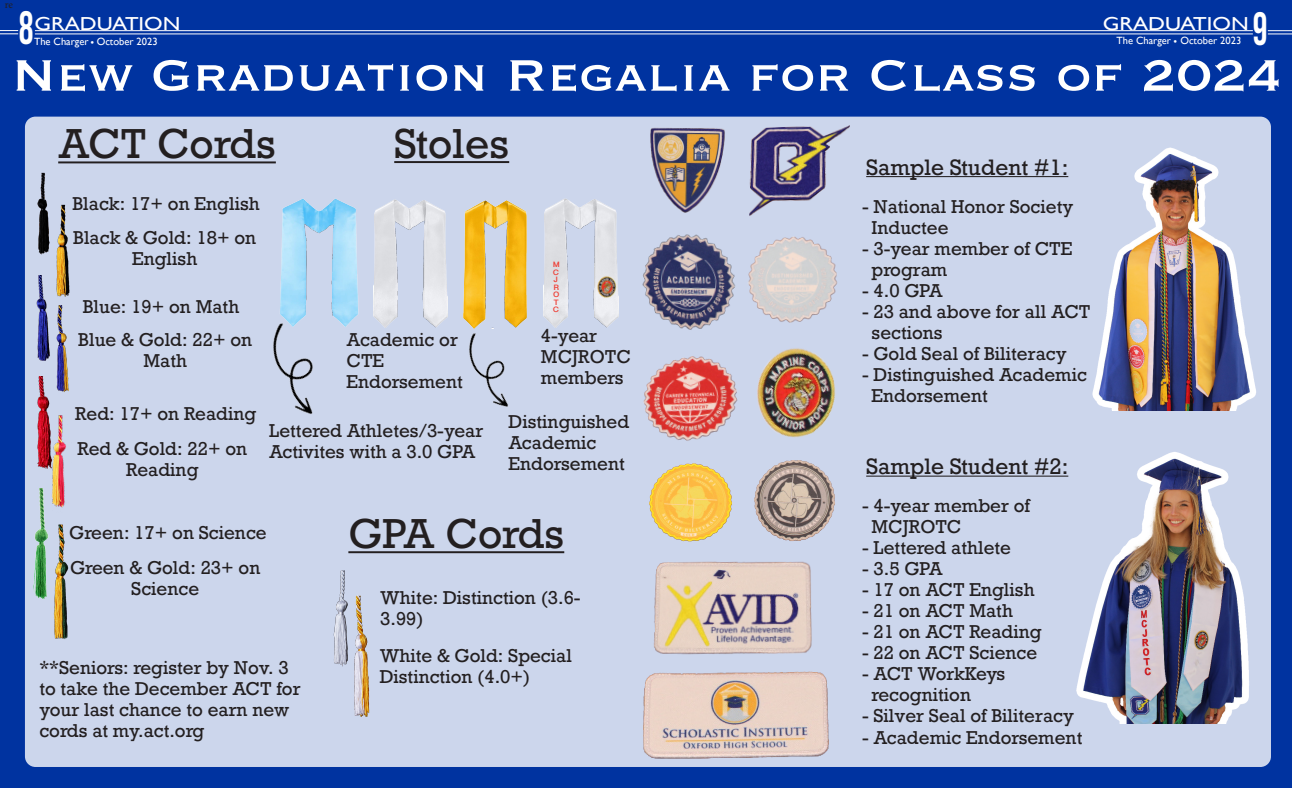
<style>
.page{position:relative;width:1292px;height:788px;background:#0033a0}
.page>*{position:absolute;margin:0;border:0;box-sizing:border-box;transform-origin:0 0}
.t1{font:57.75px "Copperplate";color:#fff}
.t2{font:46.55px "Bebas Neue";color:#fff;scale:.79 1}
.t3{font:39.38px "Rockwell";color:#231f20}
.t4{font:21px "Rockwell";color:#231f20}
.Paragraph_Style_1{font:18.81px "Gill Sans";color:#fff;scale:1.2 1}
.t5{font:17.5px/21px "Rockwell";color:#231f20}
.t6{font:17.5px "Rockwell";letter-spacing:-.03em;color:#231f20}
.Paragraph_Style_1-2{font:10.5px "Gill Sans";color:#fff}
.t7{font:10.5px "Minion Pro";color:#231f20}
.t8{font:700 7.88px "Myanmar Sangam MN";color:#ee3e35;scale:1.11 1}
</style>
<div class="page">
<div style="left:25px;top:117px;width:1245px;height:649px;background:#ccd6ec;border-radius:10px"></div>
<hr style="left:35px;top:30px;width:1217px;height:1px;background:#fff">
<hr style="left:35px;top:34px;width:1217px;height:1px;background:#fff">
<svg style="left:0;top:30px;width:18px;height:5px"></svg>
<svg style="left:1267px;top:30px;width:25px;height:5px"></svg>
<img style="left:56px;top:204px;width:14px;height:188px">
<img style="left:52px;top:415px;width:14px;height:73px">
<img style="left:37px;top:376px;width:23px;height:96px">
<hr style="left:58px;top:161px;width:218px;height:2px;background:#231f20">
<img style="left:37px;top:172px;width:21px;height:86px">
<img style="left:36px;top:275px;width:21px;height:89px">
<img style="left:24px;top:488px;width:41px;height:119px">
<img style="left:49px;top:522px;width:20px;height:117px">
<img style="left:653px;top:570px;width:159px;height:84px">
<img style="left:609px;top:654px;width:240px;height:113px">
<img style="left:586px;top:116px;width:158px;height:97px">
<img style="left:744px;top:116px;width:118px;height:100px">
<img style="left:649px;top:473px;width:29px;height:97px">
<img style="left:678px;top:473px;width:202px;height:109px">
<img style="left:643px;top:356px;width:182px;height:117px">
<img style="left:748px;top:236px;width:90px;height:71px">
<img style="left:645px;top:234px;width:90px;height:96px">
<img style="left:728px;top:307px;width:108px;height:156px">
<img style="left:544px;top:198px;width:74px;height:111px">
<img style="left:564px;top:256px;width:81px;height:72px">
<img style="left:971px;top:432px;width:300px;height:291px">
<hr style="left:866px;top:475px;width:202px;height:1px;background:#231f20">
<hr style="left:866px;top:176px;width:202px;height:1px;background:#231f20">
<img style="left:464px;top:200px;width:62px;height:109px">
<hr style="left:394px;top:161px;width:115px;height:2px;background:#231f20">
<img style="left:280px;top:199px;width:94px;height:101px">
<img style="left:374px;top:200px;width:74px;height:127px">
<img style="left:423px;top:309px;width:148px;height:98px">
<hr style="left:348px;top:551px;width:216px;height:2px;background:#231f20">
<img style="left:354px;top:595px;width:16px;height:122px">
<img style="left:333px;top:570px;width:15px;height:97px">
<img style="left:1054px;top:147px;width:202px;height:263px">
<img style="left:273px;top:300px;width:111px;height:114px">
<p class="t7" style="left:5px;top:-3px;width:10px">re</p>
<p class="t2" style="left:19px;top:1px;width:20px">8</p>
<p class="t2" style="left:1252px;top:2px;width:20px">9</p>
<p class="Paragraph_Style_1" style="left:35px;top:12px;width:123px">GRADUATION</p>
<p class="Paragraph_Style_1-2" style="left:34px;top:35px;width:125px">The Charger • October 2023</p>
<p class="t1" style="left:11px;top:37px;width:1272px">New Graduation Regalia for Class of 2024</p>
<p class="t3" style="left:58px;top:120px;width:219px">ACT Cords</p>
<p class="t5" style="left:72px;top:194px;width:189px">Black: 17+ on English</p>
<p class="t5" style="left:73px;top:227px;width:184px">Black &amp; Gold: 18+ on</p>
<p class="t5" style="left:132px;top:248px;width:67px">English</p>
<p class="t5" style="left:83px;top:296px;width:158px">Blue: 19+ on Math</p>
<p class="t5" style="left:78px;top:329px;width:175px">Blue &amp; Gold: 22+ on</p>
<p class="t5" style="left:143px;top:350px;width:45px">Math</p>
<p class="Paragraph_Style_1" style="left:1102px;top:13px;width:123px">GRADUATION</p>
<p class="Paragraph_Style_1-2" style="left:1116px;top:35px;width:126px">The Charger • October 2023</p>
<p class="t3" style="left:394px;top:119px;width:116px">Stoles</p>
<p class="t4" style="left:866px;top:154px;width:204px">Sample Student #1:</p>
<p class="t5" style="left:862px;top:196px;width:213px">- National Honor Society</p>
<p class="t5" style="left:871px;top:217px;width:78px">Inductee</p>
<p class="t5" style="left:862px;top:238px;width:212px">- 3-year member of CTE</p>
<p class="t5" style="left:871px;top:259px;width:77px">program</p>
<p class="t5" style="left:862px;top:280px;width:82px">- 4.0 GPA</p>
<p class="t5" style="left:862px;top:301px;width:230px">- 23 and above for all ACT</p>
<p class="t5" style="left:871px;top:322px;width:73px">sections</p>
<p class="t5" style="left:862px;top:343px;width:206px">- Gold Seal of Biliteracy</p>
<p class="t5" style="left:862px;top:364px;width:226px">- Distinguished Academic</p>
<p class="t5" style="left:871px;top:385px;width:118px">Endorsement</p>
<p class="t8" style="left:553px;top:259px;width:8px">M</p>
<p class="t8" style="left:553px;top:267px;width:7px">C</p>
<p class="t8" style="left:553px;top:274px;width:6px">J</p>
<p class="t8" style="left:553px;top:282px;width:7px">R</p>
<p class="t8" style="left:553px;top:289px;width:7px">O</p>
<p class="t8" style="left:553px;top:305px;width:7px">C</p>
<p class="t8" style="left:553px;top:297px;width:6px">T</p>
<p class="t5" style="left:541px;top:326px;width:91px">4-year<br>MCJROTC members</p>
<p class="t5" style="left:508px;top:411px;width:122px">Distinguished<br>Academic</p>
<p class="t5" style="left:508px;top:453px;width:118px">Endorsement</p>
<p class="t5" style="left:346px;top:329px;width:113px">Academic or<br>CTE</p>
<p class="t5" style="left:346px;top:371px;width:118px">Endorsement</p>
<p class="t5" style="left:75px;top:404px;width:183px">Red: 17+ on Reading</p>
<p class="t5" style="left:77px;top:438px;width:171px">Red &amp; Gold: 22+ on</p>
<p class="t5" style="left:126px;top:459px;width:74px">Reading</p>
<p class="t5" style="left:269px;top:420px;width:216px">Lettered Athletes/3-year<br>Activites with a 3.0 GPA</p>
<p class="t4" style="left:866px;top:453px;width:204px">Sample Student #2:</p>
<p class="t5" style="left:69px;top:522px;width:199px">Green: 17+ on Science</p>
<p class="t5" style="left:70px;top:557px;width:192px">Green &amp; Gold: 23+ on</p>
<p class="t5" style="left:131px;top:578px;width:69px">Science</p>
<p class="t5" style="left:39px;top:657px;width:263px">**Seniors: register by Nov. 3 to take the December ACT for your last chance to earn new cords at my.act.org</p>
<p class="t3" style="left:348px;top:509px;width:217px">GPA Cords</p>
<p class="t5" style="left:380px;top:587px;width:202px">White: Distinction (3.6-<br>3.99)</p>
<p class="t5" style="left:380px;top:645px;width:194px">White &amp; Gold: Special<br>Distinction (4.0+)</p>
<p class="t5" style="left:862px;top:496px;width:169px">- 4-year member of</p>
<p class="t5" style="left:871px;top:517px;width:91px">MCJROTC</p>
<p class="t5" style="left:862px;top:538px;width:150px">- Lettered athlete</p>
<p class="t5" style="left:862px;top:559px;width:82px">- 3.5 GPA</p>
<p class="t5" style="left:862px;top:580px;width:174px">- 17 on ACT English</p>
<p class="t5" style="left:862px;top:601px;width:152px">- 21 on ACT Math</p>
<p class="t5" style="left:862px;top:622px;width:181px">- 21 on ACT Reading</p>
<p class="t5" style="left:862px;top:643px;width:177px">- 22 on ACT Science</p>
<p class="t6" style="left:862px;top:663px;width:145px">- ACT WorkKeys</p>
<p class="t5" style="left:871px;top:685px;width:101px">recognition</p>
<p class="t5" style="left:862px;top:706px;width:213px">- Silver Seal of Biliteracy</p>
<p class="t5" style="left:862px;top:727px;width:222px">- Academic Endorsement</p>
</div>
